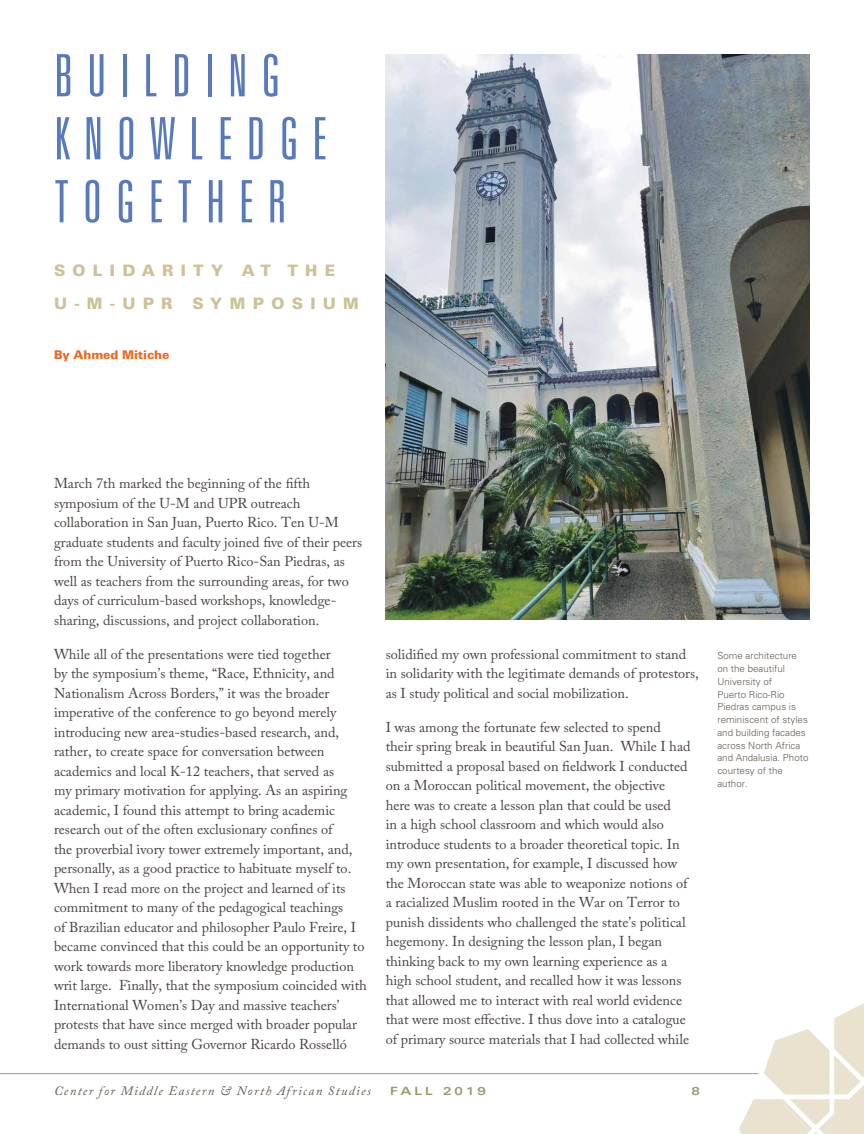
<style>
.page{position:relative;width:864px;height:1134px;background:#fff}
.page>*{position:absolute;margin:0;border:0;box-sizing:border-box;transform-origin:0 0}
.t1{font:300 ultra-condensed 58.5px/63px "Univers LT Std";letter-spacing:.23em;color:#587abc}
.t2{font:900 15.75px/33px "Univers LT Std";letter-spacing:.46em;color:#cfc096}
.t3{font:14.25px/19.5px "Adobe Caslon Pro";color:#4a423f}
.t4{font:italic 12.9px "Adobe Caslon Pro";letter-spacing:.105em;color:#655b52}
.t5{font:900 12px "Univers LT Std";letter-spacing:-.01em;color:#ea6a20}
.t6{font:700 expanded 11.4px "Univers LT Std";letter-spacing:.27em;color:#9b9a6d}
.t7{font:300 9.75px/12.8px "Univers LT Std";color:#655b52}
</style>
<div class="page">
<hr style="left:0;top:1073px;width:864px;height:1px;background:#989c97">
<svg style="left:731px;top:1003px;width:133px;height:131px"></svg>
<img style="left:386px;top:54px;width:424px;height:566px">
<h1 class="t1" style="left:54px;top:44px;width:275px">BUILDING<br>KNOWLEDGE<br>TOGETHER</h1>
<p class="t2" style="left:54px;top:253px;width:283px">SOLIDARITY AT THE<br>U-M-UPR</p>
<p class="t2" style="left:192px;top:286px;width:168px">SYMPOSIUM</p>
<p class="t5" style="left:54px;top:347px;width:117px">By Ahmed Mitiche</p>
<p class="t3" style="left:54px;top:474px;width:310px">March 7th marked the beginning of the fifth symposium of the U-M and UPR outreach collaboration in San Juan, Puerto Rico. Ten U-M graduate students and faculty joined five of their peers from the University of Puerto Rico-San Piedras, as well as teachers from the surrounding areas, for two days of curriculum-based workshops, knowledge&shy;sharing, discussions, and project collaboration.</p>
<p class="t3" style="left:54px;top:644px;width:314px">While all of the presentations were tied together<br>by the symposium’s theme, “Race, Ethnicity, and Nationalism Across Borders,” it was the broader imperative of the conference to go beyond merely introducing new area-studies-based research, and, rather, to create space for conversation between academics and local K-12 teachers, that served as<br>my primary motivation for applying. As an aspiring academic, I found this attempt to bring academic research out of the often exclusionary confines of<br>the proverbial ivory tower extremely important, and, personally, as a good practice to habituate myself to.<br>When I read more on the project and learned of its commitment to many of the pedagogical teachings<br>of Brazilian educator and philosopher Paulo Freire, I became convinced that this could be an opportunity to work towards more liberatory knowledge production writ large. Finally, that the symposium coincided with International Women’s Day and massive teachers’ protests that have since merged with broader popular demands to oust sitting Governor Ricardo Rosselló</p>
<p class="t3" style="left:386px;top:644px;width:315px">solidified my own professional commitment to stand in solidarity with the legitimate demands of protestors, as I study political and social mobilization.</p>
<p class="t3" style="left:386px;top:717px;width:306px">I was among the fortunate few selected to spend their spring break in beautiful San Juan. While I had submitted a proposal based on fieldwork I conducted on a Moroccan political movement, the objective here was to create a lesson plan that could be used<br>in a high school classroom and which would also introduce students to a broader theoretical topic. In my own presentation, for example, I discussed how the Moroccan state was able to weaponize notions of a racialized Muslim rooted in the War on Terror to punish dissidents who challenged the state’s political hegemony. In designing the lesson plan, I began thinking back to my own learning experience as a high school student, and recalled how it was lessons that allowed me to interact with real world evidence that were most effective. I thus dove into a catalogue of primary source materials that I had collected while</p>
<p class="t4" style="left:54px;top:1083px;width:318px">Center for Middle Eastern &amp; North African Studies</p>
<p class="t6" style="left:390px;top:1085px;width:97px">FALL 2019</p>
<p class="t6" style="left:691px;top:1085px;width:10px">8</p>
<p class="t7" style="left:717px;top:650px;width:93px">Some architecture on the beautiful<br>University of<br>Puerto Rico-Rio<br>Piedras campus is reminiscent of styles and building facades across North Africa and Andalusia. Photo courtesy of the author.</p>
</div>
